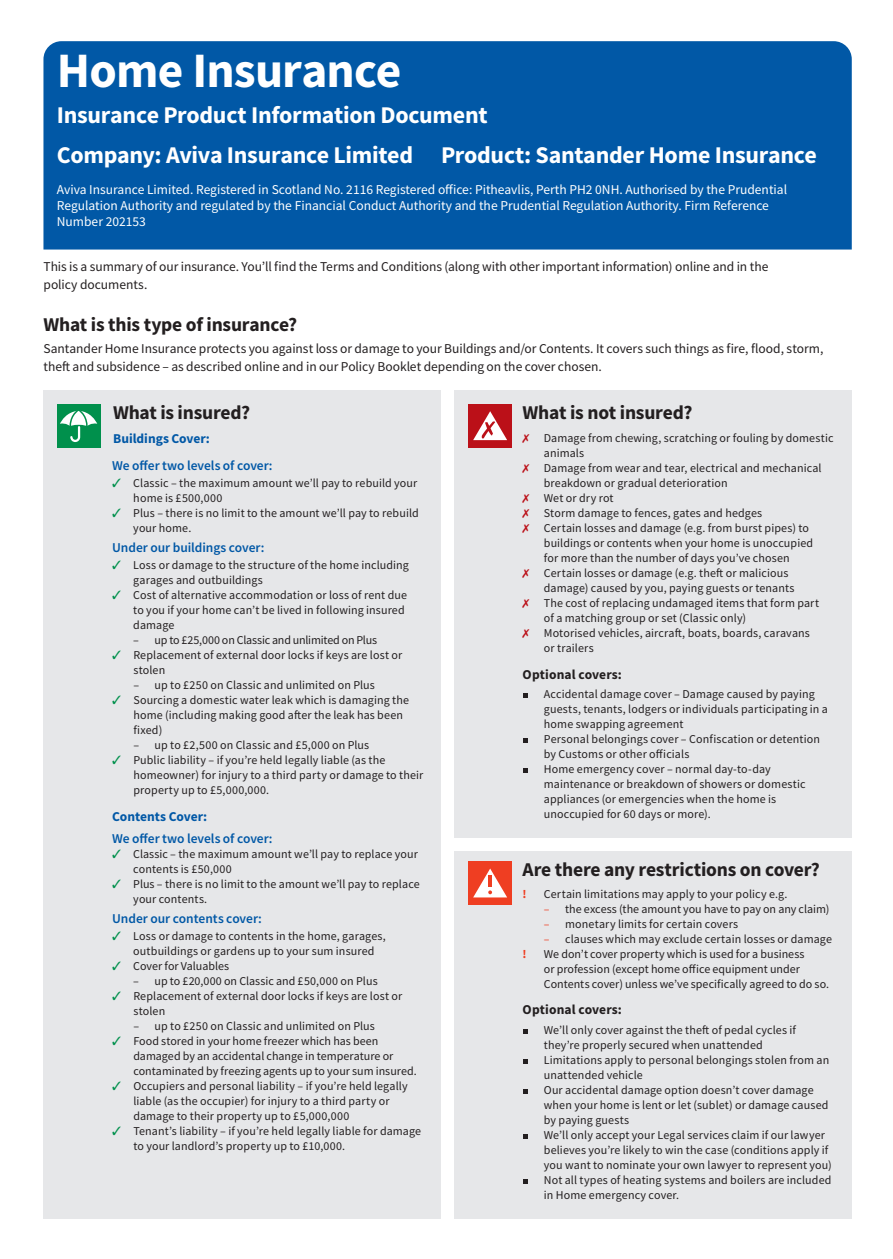
<style>
.page{position:relative;width:893px;height:1259px;background:#fff}
.page>*{position:absolute;margin:0;border:0;box-sizing:border-box;transform-origin:0 0}
.t1{font:700 49.5px "Source Sans Pro";letter-spacing:-.015em;color:#fff}
.t2{font:700 24px/40.3px "Source Sans Pro";letter-spacing:-.01em;color:#fff}
.t3{font:700 19.5px "Source Sans Pro";letter-spacing:-.01em;color:#231f20}
.t4{font:13.5px/18px "Source Sans Pro";letter-spacing:-.005em;color:#231f20}
.t5{font:13.5px/16.2px "Source Sans Pro";color:#fff}
.t6{font:600 13.5px "Source Sans Pro";letter-spacing:-.005em;color:#0158a6}
.t7{font:700 13.5px "Source Sans Pro";letter-spacing:.01em;color:#231f20}
.t8{font:700 13.5px "Source Sans Pro";color:#0158a6}
.t9{font:12px/15px "Source Sans Pro";letter-spacing:.01em;color:#231f20}
.t10{font:12px "Source Sans Pro";letter-spacing:-.015em;color:#231f20}
.t11{font:700 12px "Source Sans Pro";color:#ef3e22}
.s1{color:#00904c}
.s2{color:#ef3e22}
</style>
<div class="page">
<div style="left:43px;top:41px;width:808px;height:209px;background:#0158a6"></div>
<div style="left:43px;top:390px;width:398px;height:829px;background:#e6e7e9"></div>
<div style="left:57px;top:404px;width:43px;height:43px;background:#00904c"></div>
<svg style="left:60px;top:410px;width:37px;height:33px"></svg>
<div style="left:454px;top:390px;width:397px;height:448px;background:#e6e7e9"></div>
<div style="left:468px;top:404px;width:44px;height:43px;background:#bb1018"></div>
<svg style="left:473px;top:411px;width:34px;height:29px"></svg>
<svg style="left:523px;top:693px;width:4px;height:5px"></svg>
<svg style="left:523px;top:738px;width:4px;height:5px"></svg>
<svg style="left:523px;top:768px;width:4px;height:5px"></svg>
<div style="left:454px;top:851px;width:397px;height:368px;background:#e6e7e9"></div>
<div style="left:468px;top:861px;width:44px;height:44px;background:#ef3e22"></div>
<svg style="left:473px;top:869px;width:34px;height:28px"></svg>
<svg style="left:523px;top:1029px;width:4px;height:5px"></svg>
<svg style="left:523px;top:1059px;width:4px;height:5px"></svg>
<svg style="left:523px;top:1089px;width:4px;height:5px"></svg>
<svg style="left:523px;top:1134px;width:4px;height:5px"></svg>
<svg style="left:523px;top:1179px;width:4px;height:5px"></svg>
<h1 class="t1" style="left:57px;top:37px;width:346px">Home Insurance</h1>
<h2 class="t2" style="left:57px;top:94px;width:761px">Insurance Product Information Document<br>Company: Aviva Insurance Limited Product: Santander Home Insurance</h2>
<p class="t5" style="left:57px;top:181px;width:731px">Aviva Insurance Limited. Registered in Scotland No. 2116 Registered office: Pitheavlis, Perth PH2 0NH. Authorised by the Prudential<br>Regulation Authority and regulated by the Financial Conduct Authority and the Prudential Regulation Authority. Firm Reference<br>Number 202153</p>
<p class="t4" style="left:43px;top:258px;width:726px">This is a summary of our insurance. You’ll find the Terms and Conditions (along with other important information) online and in the policy documents.</p>
<h3 class="t3" style="left:43px;top:311px;width:255px">What is this type of insurance?</h3>
<p class="t4" style="left:43px;top:339px;width:781px">Santander Home Insurance protects you against loss or damage to your Buildings and/or Contents. It covers such things as fire, flood, storm, theft and subsidence – as described online and in our Policy Booklet depending on the cover chosen.</p>
<h3 class="t3" style="left:113px;top:399px;width:139px">What is insured?</h3>
<p class="t8" style="left:113px;top:430px;width:98px">Buildings Cover:</p>
<p class="t6" style="left:112px;top:456px;width:162px">We offer two levels of cover:</p>
<p class="t9" style="left:133px;top:475px;width:285px;text-indent:-21px"><span class="s1">✓</span> Classic – the maximum amount we’ll pay to rebuild your home is £500,000</p>
<p class="t9" style="left:133px;top:505px;width:287px;text-indent:-21px"><span class="s1">✓</span> Plus – there is no limit to the amount we’ll pay to rebuild your home.</p>
<p class="t6" style="left:112px;top:539px;width:154px">Under our buildings cover:</p>
<p class="t9" style="left:133px;top:558px;width:277px;text-indent:-21px"><span class="s1">✓</span> Loss or damage to the structure of the home including garages and outbuildings</p>
<p class="t9" style="left:133px;top:588px;width:275px;text-indent:-21px"><span class="s1">✓</span> Cost of alternative accommodation or loss of rent due to you if your home can’t be lived in following insured damage</p>
<p class="t10" style="left:133px;top:632px;width:245px">– up to £25,000 on Classic and unlimited on Plus</p>
<p class="t9" style="left:133px;top:648px;width:270px;text-indent:-21px"><span class="s1">✓</span> Replacement of external door locks if keys are lost or stolen</p>
<p class="t9" style="left:133px;top:678px;width:243px">– up to £250 on Classic and unlimited on Plus</p>
<p class="t9" style="left:133px;top:693px;width:277px;text-indent:-21px"><span class="s1">✓</span> Sourcing a domestic water leak which is damaging the home (including making good after the leak has been fixed)</p>
<p class="t9" style="left:133px;top:738px;width:237px">– up to £2,500 on Classic and £5,000 on Plus</p>
<p class="t9" style="left:133px;top:753px;width:291px;text-indent:-21px"><span class="s1">✓</span> Public liability – if you’re held legally liable (as the homeowner) for injury to a third party or damage to their property up to £5,000,000.</p>
<p class="t8" style="left:112px;top:807px;width:97px">Contents Cover:</p>
<p class="t6" style="left:112px;top:829px;width:162px">We offer two levels of cover:</p>
<p class="t9" style="left:133px;top:846px;width:286px;text-indent:-21px"><span class="s1">✓</span> Classic – the maximum amount we’ll pay to replace your contents is £50,000</p>
<p class="t9" style="left:133px;top:876px;width:288px;text-indent:-21px"><span class="s1">✓</span> Plus – there is no limit to the amount we’ll pay to replace your contents.</p>
<p class="t6" style="left:112px;top:910px;width:151px">Under our contents cover:</p>
<p class="t9" style="left:133px;top:929px;width:254px;text-indent:-21px"><span class="s1">✓</span> Loss or damage to contents in the home, garages, outbuildings or gardens up to your sum insured</p>
<p class="t9" style="left:112px;top:959px;width:119px"><span class="s1">✓</span> Cover for Valuables</p>
<p class="t9" style="left:133px;top:974px;width:246px">– up to £20,000 on Classic and £50,000 on Plus</p>
<p class="t9" style="left:133px;top:989px;width:270px;text-indent:-21px"><span class="s1">✓</span> Replacement of external door locks if keys are lost or stolen</p>
<p class="t9" style="left:133px;top:1019px;width:243px">– up to £250 on Classic and unlimited on Plus</p>
<p class="t9" style="left:133px;top:1034px;width:285px;text-indent:-21px"><span class="s1">✓</span> Food stored in your home freezer which has been damaged by an accidental change in temperature or contaminated by freezing agents up to your sum insured.</p>
<p class="t9" style="left:133px;top:1079px;width:276px;text-indent:-21px"><span class="s1">✓</span> Occupiers and personal liability – if you’re held legally liable (as the occupier) for injury to a third party or damage to their property up to £5,000,000</p>
<p class="t9" style="left:133px;top:1124px;width:289px;text-indent:-21px"><span class="s1">✓</span> Tenant’s liability – if you’re held legally liable for damage to your landlord’s property up to £10,000.</p>
<h3 class="t3" style="left:522px;top:399px;width:171px">What is not insured?</h3>
<p class="t9" style="left:544px;top:431px;width:291px">Damage from chewing, scratching or fouling by domestic animals<br>Damage from wear and tear, electrical and mechanical breakdown or gradual deterioration<br>Wet or dry rot<br>Storm damage to fences, gates and hedges<br>Certain losses and damage (e.g. from burst pipes) to buildings or contents when your home is unoccupied<br>for more than the number of days you’ve chosen<br>Certain losses or damage (e.g. theft or malicious damage) caused by you, paying guests or tenants<br>The cost of replacing undamaged items that form part<br>of a matching group or set (Classic only)<br>Motorised vehicles, aircraft, boats, boards, caravans<br>or trailers</p>
<p class="t7" style="left:522px;top:665px;width:101px">Optional covers:</p>
<p class="t9" style="left:544px;top:686px;width:285px">Accidental damage cover – Damage caused by paying guests, tenants, lodgers or individuals participating in a home swapping agreement<br>Personal belongings cover – Confiscation or detention by Customs or other officials<br>Home emergency cover – normal day-to-day maintenance or breakdown of showers or domestic appliances (or emergencies when the home is unoccupied for 60 days or more).</p>
<h3 class="t3" style="left:522px;top:856px;width:299px">Are there any restrictions on cover?</h3>
<p class="t11" style="left:522px;top:886px;width:6px">!</p>
<p class="t9" style="left:544px;top:886px;width:245px">Certain limitations may apply to your policy e.g.</p>
<p class="t9" style="left:544px;top:901px;width:287px"><span class="s2">–</span> the excess (the amount you have to pay on any claim)</p>
<p class="t9" style="left:544px;top:916px;width:196px"><span class="s2">–</span> monetary limits for certain covers</p>
<p class="t9" style="left:544px;top:931px;width:289px"><span class="s2">–</span> clauses which may exclude certain losses or damage</p>
<p class="t11" style="left:522px;top:946px;width:6px">!</p>
<p class="t9" style="left:544px;top:946px;width:287px">We don’t cover property which is used for a business<br>or profession (except home office equipment under<br>Contents cover) unless we’ve specifically agreed to do so.</p>
<p class="t7" style="left:522px;top:1001px;width:101px">Optional covers:</p>
<p class="t9" style="left:544px;top:1022px;width:289px">We’ll only cover against the theft of pedal cycles if they’re properly secured when unattended<br>Limitations apply to personal belongings stolen from an unattended vehicle<br>Our accidental damage option doesn’t cover damage when your home is lent or let (sublet) or damage caused by paying guests<br>We’ll only accept your Legal services claim if our lawyer believes you’re likely to win the case (conditions apply if you want to nominate your own lawyer to represent you)<br>Not all types of heating systems and boilers are included in Home emergency cover.</p>
</div>
